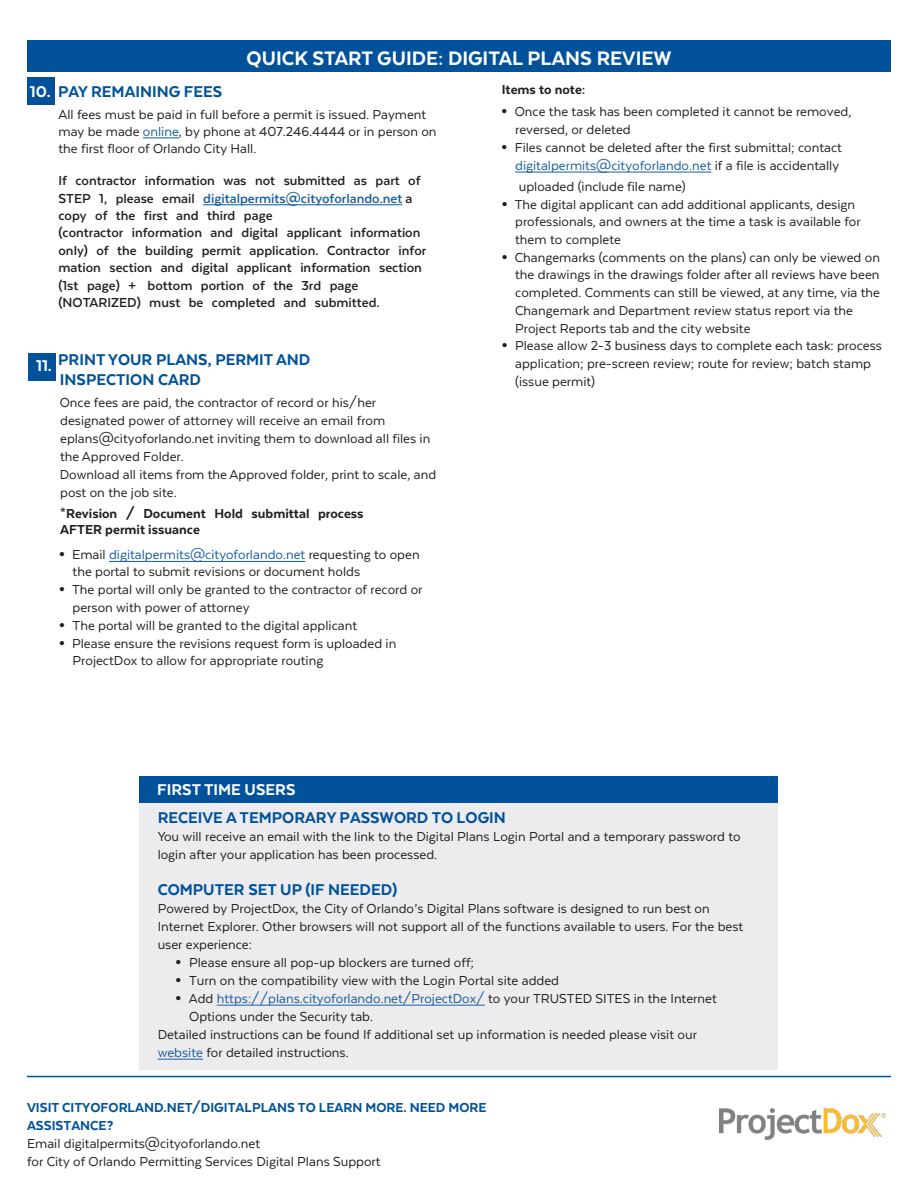
<style>
.page{position:relative;width:918px;height:1188px;background:#fff}
.page>*{position:absolute;margin:0;border:0;box-sizing:border-box;transform-origin:0 0}
.t1{font:800 22.5px "Texta Alt";color:#fff}
.t2{font:800 18px/20.4px "Texta";color:#01529a}
.t3{font:800 18px "Texta Alt";color:#fff}
.t4{font:800 18px "Texta";color:#fff}
.t5{font:15px/18px "Texta";color:#231f20}
.t6{font:700 15px/17.4px "Texta";color:#231f20}
.t7{font:800 15px/16.2px "Texta";color:#231f20}
.s1{color:#fff}
.s2{color:#175d9e}
.s3{font-family:"Times"}
.s4{font-weight:800;color:#01529a}
</style>
<div class="page">
<div style="left:139px;top:794px;width:639px;height:275px;background:#ececee"></div>
<div style="left:27px;top:40px;width:864px;height:32px;background:#01529a"></div>
<div style="left:139px;top:776px;width:639px;height:27px;background:#01529a"></div>
<div style="left:27px;top:77px;width:28px;height:28px;background:#01529a"></div>
<div style="left:28px;top:353px;width:28px;height:28px;background:#01529a"></div>
<img style="left:719px;top:1109px;width:166px;height:31px">
<hr style="left:27px;top:1076px;width:864px;height:1px;background:#01529a">
<hr style="left:515px;top:172px;width:196px;height:1px;background:#175d9e">
<hr style="left:217px;top:1005px;width:268px;height:1px;background:#175d9e">
<hr style="left:158px;top:1059px;width:45px;height:1px;background:#175d9e">
<hr style="left:143px;top:138px;width:36px;height:1px;background:#175d9e">
<hr style="left:203px;top:204px;width:199px;height:1px;background:#175d9e">
<hr style="left:109px;top:561px;width:196px;height:1px;background:#175d9e">
<p class="t1" style="left:247px;top:46px;width:427px">QUICK START GUIDE: DIGITAL PLANS REVIEW</p>
<p class="t2" style="left:30px;top:81px;width:194px"><span class="s1">10.</span> PAY REMAINING FEES</p>
<p class="t5" style="left:58px;top:105px;width:380px;line-height:17.1px">All fees must be paid in full before a permit is issued. Payment may be made <span class="s2">online</span>, by phone at 407.246.4444 or in person on the first floor of Orlando City Hall.</p>
<p class="t6" style="left:58px;top:172px;width:369px">If contractor information was not submitted as part of STEP 1, please email <span class="s2">digitalpermits@cityoforlando.net</span> a copy of the first and third page<br>(contractor information and digital applicant information only) of the building permit application. Contractor infor mation section and digital applicant information section (1st page) + bottom portion of the 3rd page (NOTARIZED) must be completed and submitted.</p>
<p class="t4" style="left:36px;top:357px;width:17px">11.</p>
<p class="t2" style="left:58px;top:349px;width:254px">PRINT YOUR PLANS, PERMIT AND<br>INSPECTION CARD</p>
<p class="t5" style="left:60px;top:393px;width:378px">Once fees are paid, the contractor of record or his/her designated power of attorney will receive an email from eplans@cityoforlando.net inviting them to download all files in the Approved Folder.<br>Download all items from the Approved folder, print to scale, and post on the job site.</p>
<p class="t7" style="left:60px;top:505px;width:305px">*Revision / Document Hold submittal process<br>AFTER permit issuance</p>
<p class="t5" style="left:73px;top:546px;width:349px;line-height:17.1px;text-indent:-13px"><span class="s3">•</span> Email <span class="s2">digitalpermits@cityoforlando.net</span> requesting to open the portal to submit revisions or document holds</p>
<p class="t5" style="left:73px;top:581px;width:351px;line-height:17.1px;text-indent:-13px"><span class="s3">•</span> The portal will only be granted to the contractor of record or person with power of attorney</p>
<p class="t5" style="left:59px;top:616px;width:299px"><span class="s3">•</span> The portal will be granted to the digital applicant</p>
<p class="t5" style="left:73px;top:634px;width:325px;line-height:17.1px;text-indent:-13px"><span class="s3">•</span> Please ensure the revisions request form is uploaded in<br>ProjectDox to allow for appropriate routing</p>
<p class="t3" style="left:157px;top:780px;width:140px">FIRST TIME USERS</p>
<p class="t7" style="left:502px;top:82px;width:85px">Items to note:</p>
<p class="t5" style="left:515px;top:102px;width:338px;text-indent:-14px"><span class="s3">•</span> Once the task has been completed it cannot be removed, reversed, or deleted</p>
<p class="t5" style="left:502px;top:138px;width:342px;text-align:right"><span class="s3">•</span> Files cannot be deleted after the first submittal; contact <span class="s2">digitalpermits@cityoforlando.net</span> if a file is accidentally</p>
<p class="t5" style="left:519px;top:177px;width:169px">uploaded (include file name)</p>
<p class="t5" style="left:515px;top:195px;width:347px;line-height:17.5px;text-indent:-13px"><span class="s3">•</span> The digital applicant can add additional applicants, design professionals, and owners at the time a task is available for them to complete</p>
<p class="t5" style="left:515px;top:248px;width:366px;text-indent:-13px"><span class="s3">•</span> Changemarks (comments on the plans) can only be viewed on the drawings in the drawings folder after all reviews have been completed. Comments can still be viewed, at any time, via the Changemark and Department review status report via the Project Reports tab and the city website</p>
<p class="t5" style="left:515px;top:337px;width:368px;text-indent:-13px"><span class="s3">•</span> Please allow 2-3 business days to complete each task: process application; pre-screen review; route for review; batch stamp (issue permit)</p>
<p class="t2" style="left:158px;top:807px;width:350px">RECEIVE A TEMPORARY PASSWORD TO LOGIN</p>
<p class="t5" style="left:158px;top:827px;width:584px">You will receive an email with the link to the Digital Plans Login Portal and a temporary password to login after your application has been processed.</p>
<p class="t2" style="left:158px;top:879px;width:241px">COMPUTER SET UP (IF NEEDED)</p>
<p class="t5" style="left:158px;top:899px;width:587px">Powered by ProjectDox, the City of Orlando’s Digital Plans software is designed to run best on<br>Internet Explorer. Other browsers will not support all of the functions available to users. For the best user experience:</p>
<p class="t5" style="left:176px;top:953px;width:300px"><span class="s3">•</span> Please ensure all pop-up blockers are turned off;</p>
<p class="t5" style="left:176px;top:971px;width:385px"><span class="s3">•</span> Turn on the compatibility view with the Login Portal site added</p>
<p class="t5" style="left:189px;top:989px;width:529px;text-indent:-14px"><span class="s3">•</span> Add <span class="s2">https://plans.cityoforlando.net/ProjectDox/</span> to your TRUSTED SITES in the Internet<br>Options under the Security tab.</p>
<p class="t5" style="left:158px;top:1025px;width:541px">Detailed instructions can be found If additional set up information is needed please visit our <span class="s2">website</span> for detailed instructions.</p>
<p class="t5" style="left:27px;top:1098px;width:461px"><span class="s4">VISIT CITYOFORLAND.NET/DIGITALPLANS TO LEARN MORE. NEED MORE ASSISTANCE?<br></span>Email digitalpermits@cityoforlando.net<br>for City of Orlando Permitting Services Digital Plans Support</p>
</div>
